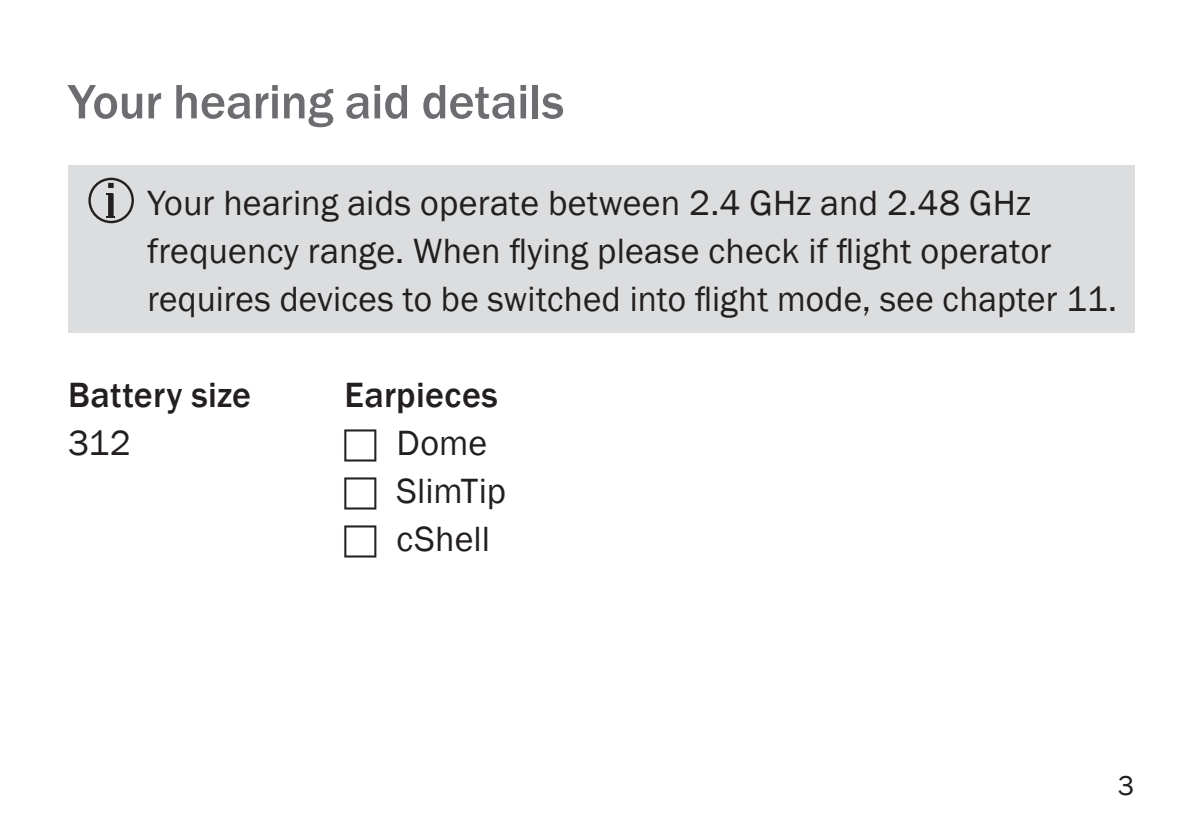
<style>
.page{position:relative;width:1191px;height:840px;background:#fff}
.page>*{position:absolute;margin:0;border:0;box-sizing:border-box;transform-origin:0 0}
.PHO_Subtitle1_14pt_B{font:500 50px "Franklin Gothic";letter-spacing:-.005em;color:#6c6d70}
.PHO_Bodycopy_10pt_Bl{font:36px/48px "Franklin Gothic";letter-spacing:.005em;color:#231f20}
.PHO_Bodycopy_10pt_Bl-2{font:500 36px "Franklin Gothic";letter-spacing:.01em;color:#231f20}
.t1{font:28px "Franklin Gothic";color:#231f20}
</style>
<div class="page">
<div style="left:68px;top:166px;width:1066px;height:166px;background:#dcdddf"></div>
<svg style="left:88px;top:178px;width:46px;height:45px"></svg>
<p class="PHO_Subtitle1_14pt_B" style="left:68px;top:71px;width:498px">Your hearing aid details</p>
<p class="PHO_Bodycopy_10pt_Bl" style="left:147px;top:179px;width:971px">Your hearing aids operate between 2.4 GHz and 2.48 GHz frequency range. When flying please check if flight operator requires devices to be switched into flight mode, see chapter 11.</p>
<p class="PHO_Bodycopy_10pt_Bl-2" style="left:68px;top:372px;width:185px">Battery size</p>
<p class="PHO_Bodycopy_10pt_Bl" style="left:68px;top:419px;width:64px">312</p>
<p class="PHO_Bodycopy_10pt_Bl-2" style="left:344px;top:372px;width:155px">Earpieces</p>
<p class="PHO_Bodycopy_10pt_Bl" style="left:396px;top:419px;width:92px">Dome</p>
<p class="PHO_Bodycopy_10pt_Bl" style="left:396px;top:467px;width:111px">SlimTip</p>
<p class="PHO_Bodycopy_10pt_Bl" style="left:396px;top:515px;width:95px">cShell</p>
<p class="t1" style="left:1117px;top:767px;width:18px">3</p>
</div>
